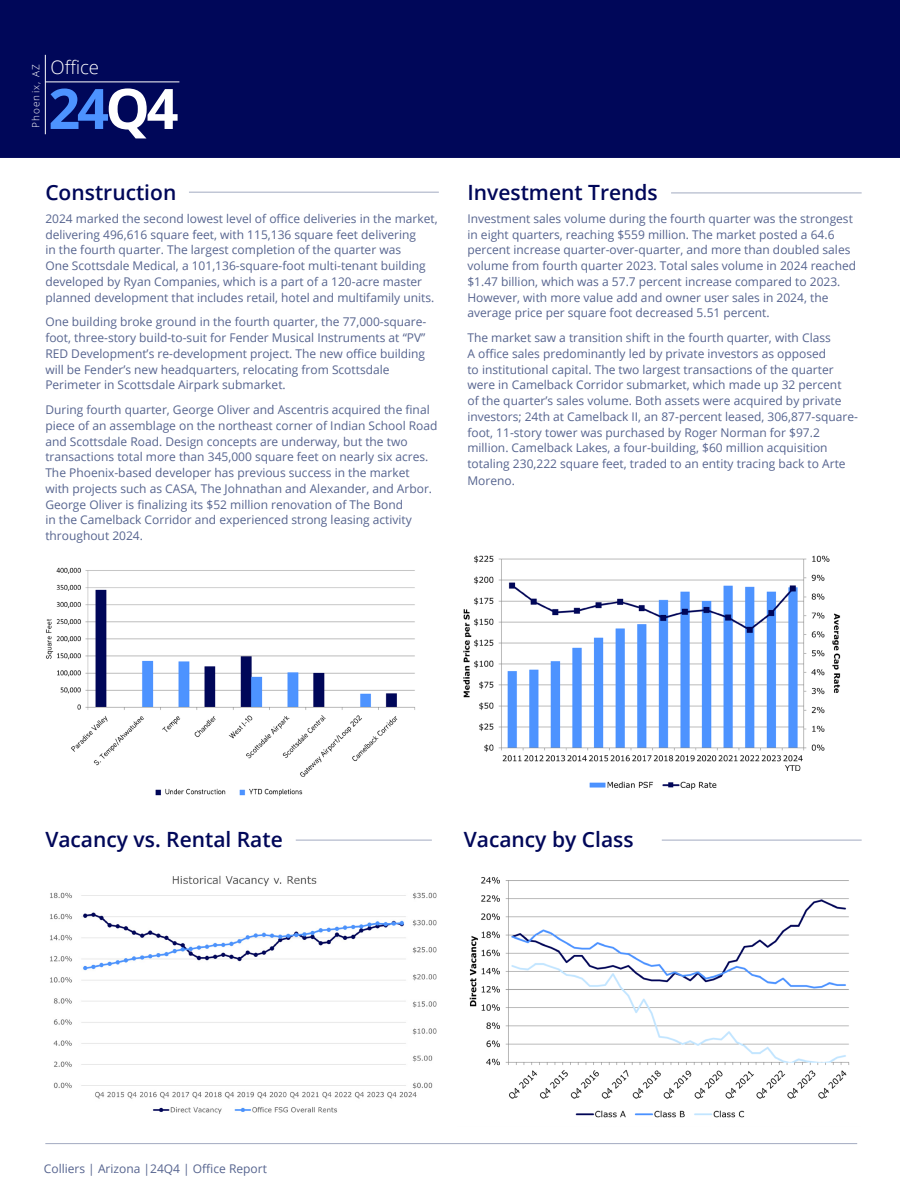
<style>
.page{position:relative;width:900px;height:1200px;background:#fff}
.page>*{position:absolute;margin:0;border:0;box-sizing:border-box;transform-origin:0 0}
.t1{font:700 55.8px "Open Sans";color:#4d93ff}
.Header_-_14pt_OpenSans_Bold{font:600 21px "Open Sans";color:#000759}
.t2{font:300 18.6px "Open Sans";color:#fff}
.Body_8_5{font:12px/15.8px "Open Sans";color:#56648f}
.t3{font:300 9.9px "Open Sans";letter-spacing:.12em;color:#fff}
.s1{color:#fff}
</style>
<div class="page">
<hr style="left:45px;top:1143px;width:812px;height:1px;background:#a2aac1">
<div style="left:0;top:0;width:900px;height:158px;background:#000759"></div>
<img style="left:46px;top:567px;width:369px;height:229px">
<img style="left:463px;top:555px;width:378px;height:235px">
<img style="left:50px;top:875px;width:387px;height:239px">
<img style="left:469px;top:877px;width:381px;height:241px">
<hr style="left:45px;top:81px;width:134px;height:1px;background:#fff">
<hr style="left:45px;top:55px;width:1px;height:79px;background:#fff">
<hr style="left:296px;top:840px;width:136px;height:1px;background:#a2aac1">
<hr style="left:662px;top:840px;width:200px;height:1px;background:#a2aac1">
<hr style="left:189px;top:192px;width:250px;height:1px;background:#a2aac1">
<hr style="left:671px;top:193px;width:191px;height:1px;background:#a2aac1">
<p class="t3" style="left:29px;top:128px;width:66px;rotate:-90deg">Phoenix, AZ</p>
<h3 class="t2" style="left:51px;top:55px;width:50px">Office</h3>
<h1 class="t1" style="left:48px;top:69px;width:132px">24<span class="s1">Q4</span></h1>
<p class="Header_-_14pt_OpenSans_Bold" style="left:45px;top:178px;width:133px">Construction</p>
<p class="Header_-_14pt_OpenSans_Bold" style="left:467px;top:178px;width:192px">Investment Trends</p>
<p class="Body_8_5" style="left:45px;top:210px;width:394px">2024 marked the second lowest level of office deliveries in the market, delivering 496,616 square feet, with 115,136 square feet delivering<br>in the fourth quarter. The largest completion of the quarter was<br>One Scottsdale Medical, a 101,136-square-foot multi-tenant building developed by Ryan Companies, which is a part of a 120-acre master planned development that includes retail, hotel and multifamily units.</p>
<p class="Body_8_5" style="left:45px;top:314px;width:383px">One building broke ground in the fourth quarter, the 77,000-square&shy;foot, three-story build-to-suit for Fender Musical Instruments at “PV” RED Development’s re-development project. The new office building will be Fender’s new headquarters, relocating from Scottsdale Perimeter in Scottsdale Airpark submarket.</p>
<p class="Body_8_5" style="left:45px;top:402px;width:394px">During fourth quarter, George Oliver and Ascentris acquired the final piece of an assemblage on the northeast corner of Indian School Road and Scottsdale Road. Design concepts are underway, but the two transactions total more than 345,000 square feet on nearly six acres.<br>The Phoenix-based developer has previous success in the market<br>with projects such as CASA, The Johnathan and Alexander, and Arbor.<br>George Oliver is finalizing its $52 million renovation of The Bond<br>in the Camelback Corridor and experienced strong leasing activity throughout 2024.</p>
<p class="Body_8_5" style="left:467px;top:210px;width:390px">Investment sales volume during the fourth quarter was the strongest in eight quarters, reaching $559 million. The market posted a 64.6 percent increase quarter-over-quarter, and more than doubled sales volume from fourth quarter 2023. Total sales volume in 2024 reached $1.47 billion, which was a 57.7 percent increase compared to 2023.<br>However, with more value add and owner user sales in 2024, the average price per square foot decreased 5.51 percent.</p>
<p class="Body_8_5" style="left:467px;top:330px;width:392px">The market saw a transition shift in the fourth quarter, with Class<br>A office sales predominantly led by private investors as opposed<br>to institutional capital. The two largest transactions of the quarter were in Camelback Corridor submarket, which made up 32 percent<br>of the quarter’s sales volume. Both assets were acquired by private investors; 24th at Camelback II, an 87-percent leased, 306,877-square&shy;foot, 11-story tower was purchased by Roger Norman for $97.2 million. Camelback Lakes, a four-building, $60 million acquisition totaling 230,222 square feet, traded to an entity tracing back to Arte Moreno.</p>
<p class="Header_-_14pt_OpenSans_Bold" style="left:45px;top:825px;width:239px">Vacancy vs. Rental Rate</p>
<p class="Header_-_14pt_OpenSans_Bold" style="left:464px;top:825px;width:171px">Vacancy by Class</p>
<p class="Body_8_5" style="left:44px;top:1160px;width:225px">Colliers | Arizona |24Q4 | Office Report</p>
</div>
